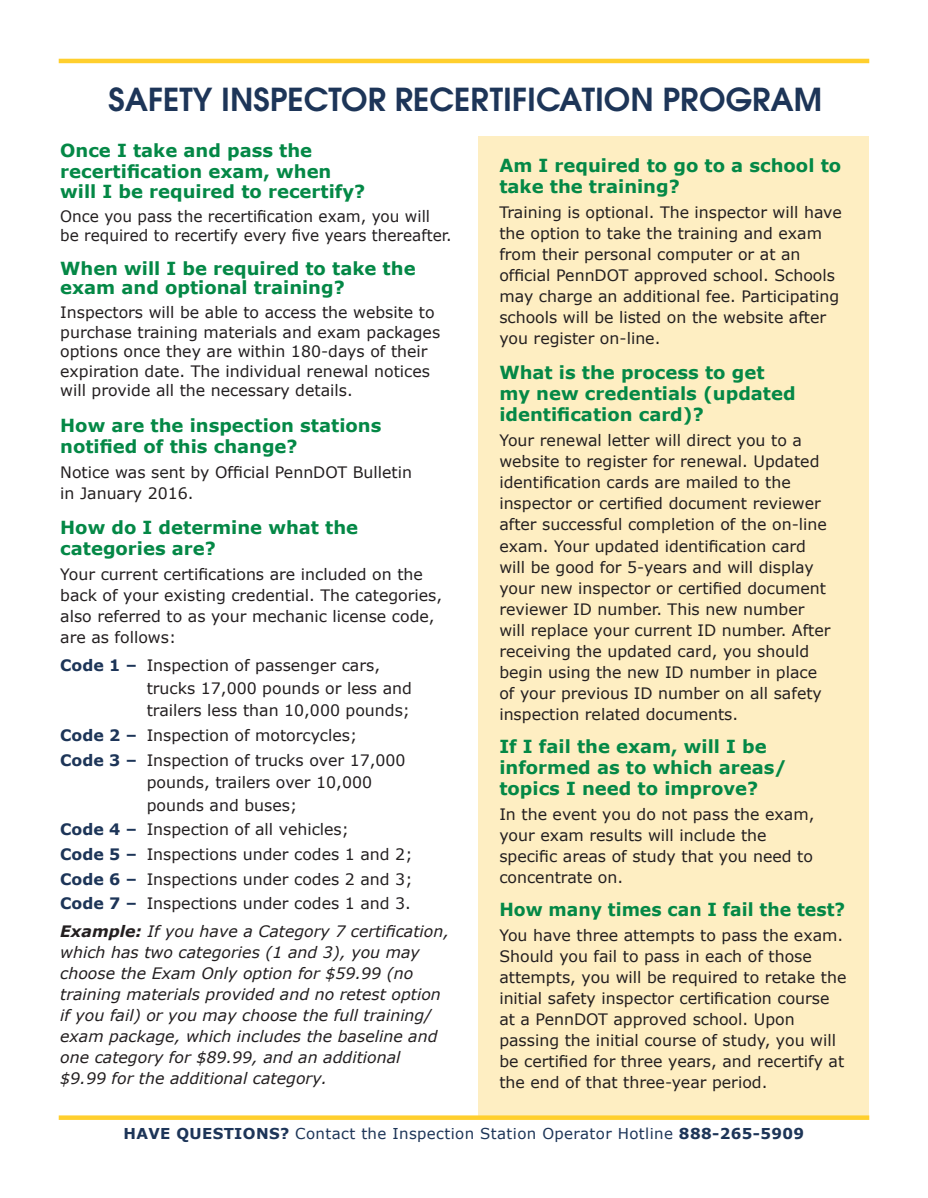
<style>
.page{position:relative;width:928px;height:1198px;background:#fff}
.page>*{position:absolute;margin:0;border:0;box-sizing:border-box;transform-origin:0 0}
.Large_Headlines{font:600 31.5px "Avant Garde";color:#1d3558}
.Small_Subhead{font:700 18px/21px "Verdana";color:#048846}
.Small_Subhead-2{font:700 18px "Verdana";color:#048846;scale:.96 1}
.Small_Subhead-3{font:15.75px/21px "Verdana";color:#231f20}
.Small_Subhead-4{font:italic 15.75px/21px "Verdana";color:#231f20}
.t1{font:15px "Verdana";letter-spacing:.025em;color:#1d3558}
.s1{font-weight:700;color:#1d3558}
.s2{font-weight:700}
</style>
<div class="page">
<div style="left:479px;top:136px;width:389px;height:979px;background:#feeec2"></div>
<svg style="left:59px;top:1115px;width:810px;height:4px;background:#fed340"></svg>
<hr style="left:59px;top:59px;width:810px;height:4px;background:#ffcf2e">
<p class="Large_Headlines" style="left:108px;top:79px;width:715px">SAFETY INSPECTOR RECERTIFICATION PROGRAM</p>
<p class="Small_Subhead" style="left:60px;top:139px;width:253px">Once I take and pass the</p>
<p class="Small_Subhead" style="left:60px;top:161px;width:306px;line-height:19.5px">recertification exam, when will I be required to recertify?</p>
<p class="Small_Subhead-3" style="left:60px;top:206px;width:393px;line-height:19.5px">Once you pass the recertification exam, you will be required to recertify every five years thereafter.</p>
<p class="Small_Subhead" style="left:60px;top:258px;width:357px;line-height:19.5px">When will I be required to take the exam and optional training?</p>
<p class="Small_Subhead-3" style="left:60px;top:302px;width:381px;line-height:19.5px">Inspectors will be able to access the website to purchase training materials and exam packages options once they are within 180-days of their expiration date. The individual renewal notices will provide all the necessary details.</p>
<p class="Small_Subhead" style="left:60px;top:414px;width:323px">How are the inspection stations notified of this change?</p>
<p class="Small_Subhead-3" style="left:60px;top:461px;width:353px">Notice was sent by Official PennDOT Bulletin in January 2016.</p>
<p class="Small_Subhead" style="left:60px;top:516px;width:299px">How do I determine what the categories are?</p>
<p class="Small_Subhead-3" style="left:60px;top:563px;width:383px">Your current certifications are included on the back of your existing credential. The categories, also referred to as your mechanic license code, are as follows:</p>
<p class="Small_Subhead-3" style="left:147px;top:654px;width:267px;line-height:22.5px;text-indent:-86px"><span class="s1">Code 1 –</span> Inspection of passenger cars, trucks 17,000 pounds or less and trailers less than 10,000 pounds;</p>
<p class="Small_Subhead-3" style="left:60px;top:724px;width:298px"><span class="s1">Code 2 –</span> Inspection of motorcycles;</p>
<p class="Small_Subhead-3" style="left:147px;top:748px;width:260px;line-height:22.5px;text-indent:-86px"><span class="s1">Code 3 –</span> Inspection of trucks over 17,000 pounds, trailers over 10,000 pounds and buses;</p>
<p class="Small_Subhead-3" style="left:60px;top:818px;width:290px"><span class="s1">Code 4 –</span> Inspection of all vehicles;</p>
<p class="Small_Subhead-3" style="left:60px;top:843px;width:354px"><span class="s1">Code 5 –</span> Inspections under codes 1 and 2;</p>
<p class="Small_Subhead-3" style="left:60px;top:868px;width:354px"><span class="s1">Code 6 –</span> Inspections under codes 2 and 3;</p>
<p class="Small_Subhead-3" style="left:60px;top:892px;width:352px"><span class="s1">Code 7 –</span> Inspections under codes 1 and 3.</p>
<p class="Small_Subhead-4" style="left:60px;top:920px;width:390px"><span class="s2">Example:</span> If you have a Category 7 certification, which has two categories (1 and 3), you may choose the Exam Only option for $59.99 (no training materials provided and no retest option if you fail) or you may choose the full training/ exam package, which includes the baseline and one category for $89.99, and an additional $9.99 for the additional category.</p>
<p class="Small_Subhead" style="left:499px;top:154px;width:343px">Am I required to go to a school to take the training?</p>
<p class="Small_Subhead-3" style="left:499px;top:201px;width:344px">Training is optional. The inspector will have the option to take the training and exam from their personal computer or at an official PennDOT approved school. Schools may charge an additional fee. Participating schools will be listed on the website after you register on-line.</p>
<p class="Small_Subhead" style="left:499px;top:361px;width:298px">What is the process to get my new credentials (updated identification card)?</p>
<p class="Small_Subhead-3" style="left:499px;top:429px;width:333px">Your renewal letter will direct you to a website to register for renewal. Updated identification cards are mailed to the inspector or certified document reviewer after successful completion of the on-line exam. Your updated identification card will be good for 5-years and will display your new inspector or certified document reviewer ID number. This new number will replace your current ID number. After receiving the updated card, you should begin using the new ID number in place of your previous ID number on all safety inspection related documents.</p>
<p class="Small_Subhead" style="left:499px;top:735px;width:289px">If I fail the exam, will I be informed as to which areas/ topics I need to improve?</p>
<p class="Small_Subhead-3" style="left:499px;top:803px;width:316px">In the event you do not pass the exam, your exam results will include the specific areas of study that you need to concentrate on.</p>
<p class="Small_Subhead-2" style="left:499px;top:898px;width:362px">How many times can I fail the test?</p>
<p class="Small_Subhead-3" style="left:499px;top:924px;width:348px">You have three attempts to pass the exam.<br>Should you fail to pass in each of those attempts, you will be required to retake the initial safety inspector certification course at a PennDOT approved school. Upon passing the initial course of study, you will be certified for three years, and recertify at the end of that three-year period.</p>
<p class="t1" style="left:123px;top:1124px;width:682px"><span class="s2">HAVE QUESTIONS?</span> Contact the Inspection Station Operator Hotline <span class="s2">888-265-5909</span></p>
</div>
